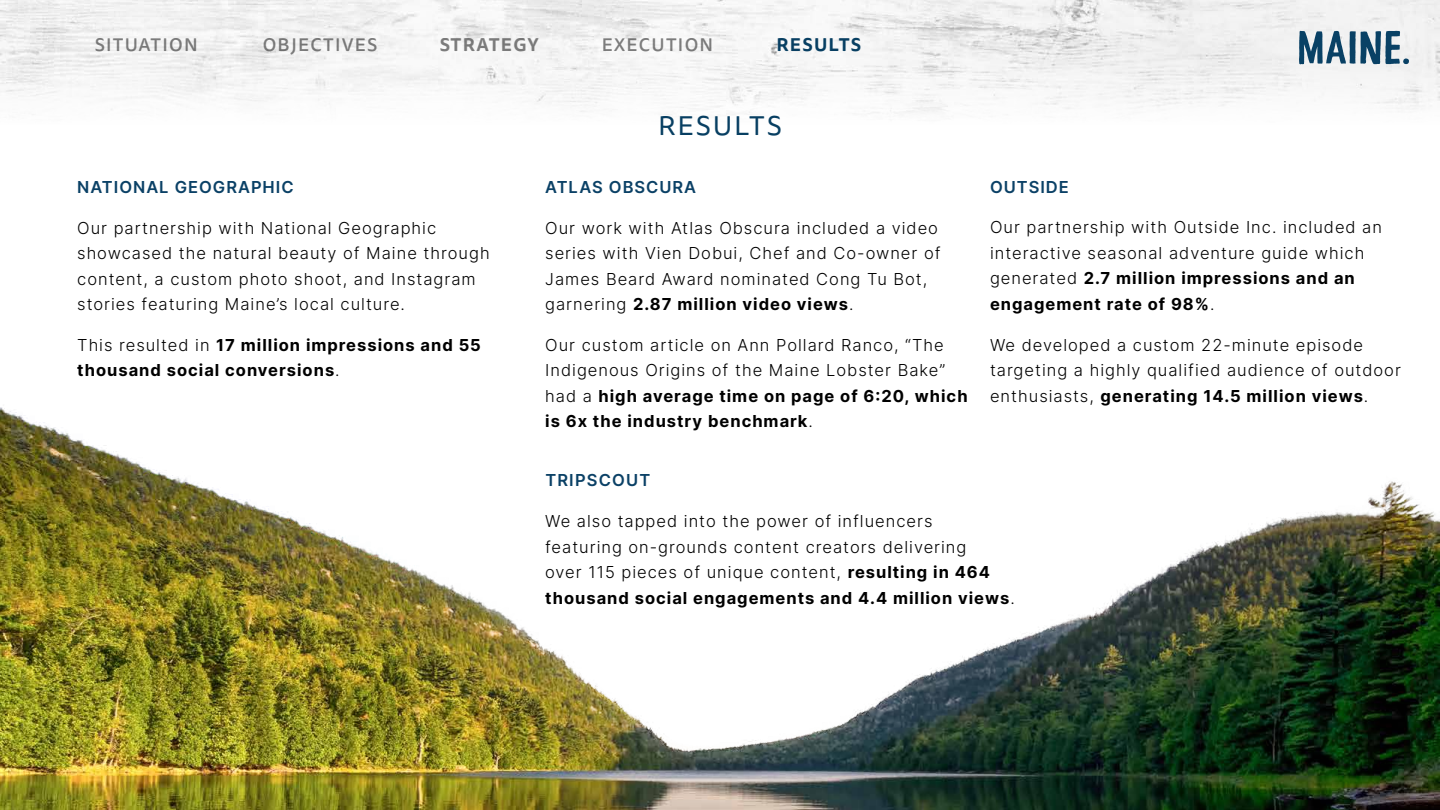
<style>
.page{position:relative;width:1440px;height:810px;background:#fff}
.page>*{position:absolute;margin:0;border:0;box-sizing:border-box;transform-origin:0 0}
.t1{font:27px "Tisa Sans Pro";letter-spacing:.07em;color:#083f62}
.t2{font:500 18px "Tisa Sans Pro";letter-spacing:.07em;color:#000}
.t3{font:700 18px "Tisa Sans Pro";letter-spacing:.07em;color:#000}
.t4{font:700 18px "Tisa Sans Pro";letter-spacing:.07em;color:#083f62}
.t5{font:300 16.5px/25.5px "Inter";letter-spacing:.06em;color:#000}
.t6{font:700 16.5px/25.5px "Inter";letter-spacing:.06em;color:#000}
.t7{font:600 16.5px "Inter";letter-spacing:.06em;color:#0b4166}
.s1{font-weight:300}
.s2{font-weight:700}
</style>
<div class="page">
<img style="left:0;top:1px;width:1440px;height:49px">
<svg style="left:1299px;top:31px;width:110px;height:33px"></svg>
<img style="left:0;top:407px;width:1440px;height:403px">
<p class="t2" style="left:95px;top:32px;width:105px">SITUATION</p>
<p class="t2" style="left:263px;top:32px;width:116px">OBJECTIVES</p>
<p class="t3" style="left:440px;top:32px;width:101px">STRATEGY</p>
<p class="t2" style="left:602px;top:32px;width:113px">EXECUTION</p>
<p class="t4" style="left:776px;top:32px;width:86px">RESULTS</p>
<p class="t7" style="left:77px;top:175px;width:218px">NATIONAL GEOGRAPHIC</p>
<p class="t5" style="left:77px;top:214px;width:414px">Our partnership with National Geographic showcased the natural beauty of Maine through content, a custom photo shoot, and Instagram stories featuring Maine’s local culture.</p>
<p class="t6" style="left:77px;top:332px;width:405px"><span class="s1">This resulted in</span> 17 million impressions and 55 thousand social conversions<span class="s1">.</span></p>
<h1 class="t1" style="left:658px;top:108px;width:125px">RESULTS</h1>
<p class="t7" style="left:545px;top:175px;width:153px">ATLAS OBSCURA</p>
<p class="t5" style="left:545px;top:214px;width:397px">Our work with Atlas Obscura included a video series with Vien Dobui, Chef and Co-owner of James Beard Award nominated Cong Tu Bot, garnering <span class="s2">2.87 million video views</span>.</p>
<p class="t5" style="left:545px;top:332px;width:424px">Our custom article on Ann Pollard Ranco, “The Indigenous Origins of the Maine Lobster Bake” had a <span class="s2">high average time on page of 6:20, which is 6x the industry benchmark</span>.</p>
<p class="t7" style="left:990px;top:175px;width:80px">OUTSIDE</p>
<p class="t5" style="left:990px;top:214px;width:394px">Our partnership with Outside Inc. included an interactive seasonal adventure guide which generated <span class="s2">2.7 million impressions and an engagement rate of 98%</span>.</p>
<p class="t5" style="left:990px;top:332px;width:412px">We developed a custom 22-minute episode targeting a highly qualified audience of outdoor enthusiasts, <span class="s2">generating 14.5 million views</span>.</p>
<p class="t7" style="left:545px;top:468px;width:106px">TRIPSCOUT</p>
<p class="t5" style="left:545px;top:508px;width:471px">We also tapped into the power of influencers<br>featuring on-grounds content creators delivering<br>over 115 pieces of unique content, <span class="s2">resulting in 464 thousand social engagements and 4.4 million views</span>.</p>
</div>
